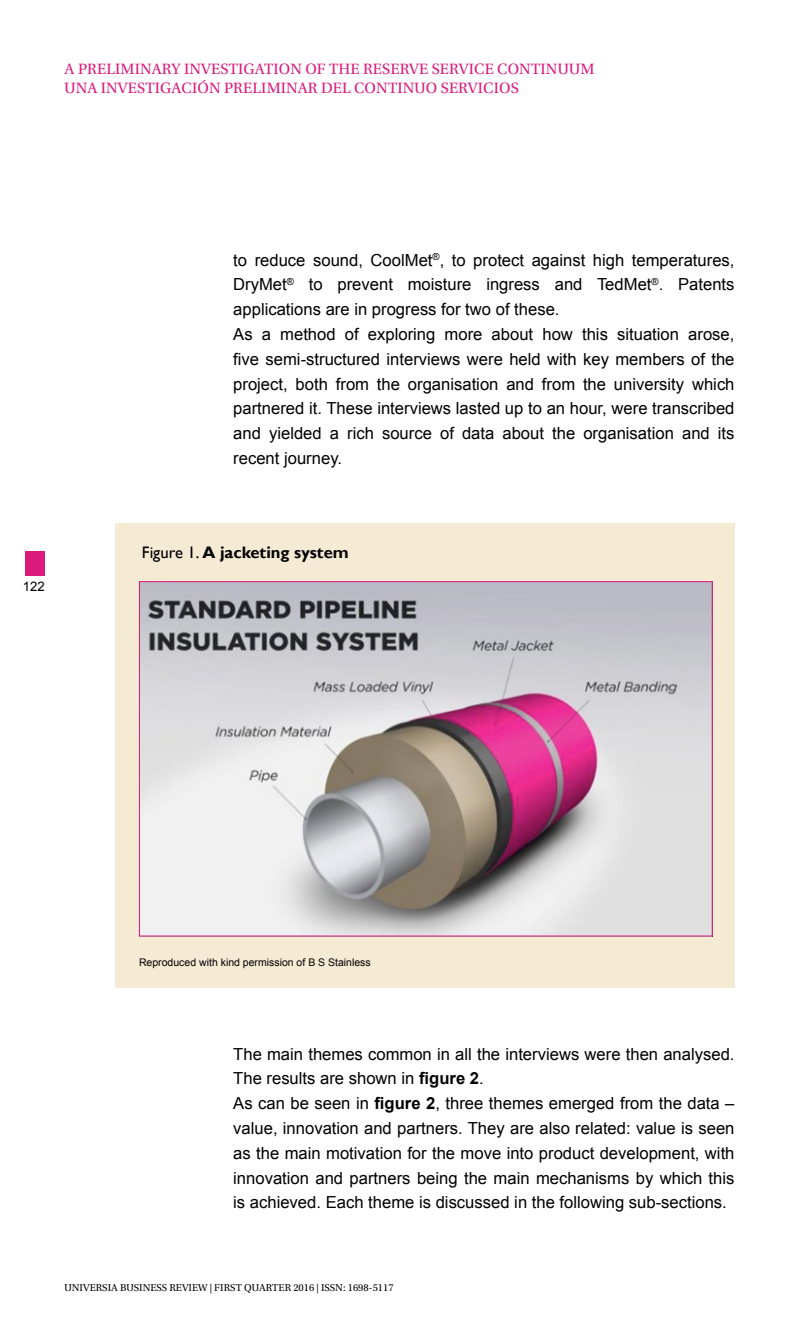
<style>
.page{position:relative;width:809px;height:1340px;background:#fff}
.page>*{position:absolute;margin:0;border:0;box-sizing:border-box;transform-origin:0 0}
.t1{font:16.62px/24.8px "Arial";color:#000}
.t2{font:700 16.62px "Gill Sans";color:#000}
.t3{font:15.75px/18.9px "Utopia Std";letter-spacing:.01em;color:#dc1a7c}
.t4{font:13.12px "Arial";color:#000}
.t5{font:10.5px "Utopia Std";color:#000}
.t6{font:10.5px "Arial";color:#000}
.s1{font-weight:400}
.s2{font-weight:700}
</style>
<div class="page">
<div style="left:25px;top:551px;width:20px;height:24px;background:#dc1a7c"></div>
<div style="left:116px;top:524px;width:619px;height:464px;background:#f5ead4"></div>
<img style="left:141px;top:583px;width:569px;height:351px">
<p class="t3" style="left:65px;top:59px;width:531px">A PRELIMINARY INVESTIGATION OF THE RESERVE SERVICE CONTINUUM<br>UNA INVESTIGACIÓN PRELIMINAR DEL CONTINUO SERVICIOS</p>
<p class="t4" style="left:23px;top:577px;width:23px">122</p>
<p class="t1" style="left:233px;top:247px;width:503px">to reduce sound, CoolMet<sup>®</sup>, to protect against high temperatures, DryMet<sup>®</sup> to prevent moisture ingress and TedMet<sup>®</sup>. Patents applications are in progress for two of these.<br>As a method of exploring more about how this situation arose, five semi-structured interviews were held with key members of the project, both from the organisation and from the university which partnered it. These interviews lasted up to an hour, were transcribed and yielded a rich source of data about the organisation and its recent journey.</p>
<p class="t2" style="left:142px;top:542px;width:208px"><span class="s1">Figure 1.</span> A jacketing system</p>
<p class="t6" style="left:139px;top:955px;width:233px">Reproduced with kind permission of B S Stainless</p>
<p class="t1" style="left:233px;top:1041px;width:503px">The main themes common in all the interviews were then analysed.<br>The results are shown in <span class="s2">figure 2</span>.<br>As can be seen in <span class="s2">figure 2</span>, three themes emerged from the data – value, innovation and partners. They are also related: value is seen as the main motivation for the move into product development, with innovation and partners being the main mechanisms by which this is achieved. Each theme is discussed in the following sub-sections.</p>
<p class="t5" style="left:64px;top:1281px;width:330px">UNIVERSIA BUSINESS REVIEW | FIRST QUARTER 2016 | ISSN: 1698-5117</p>
</div>
